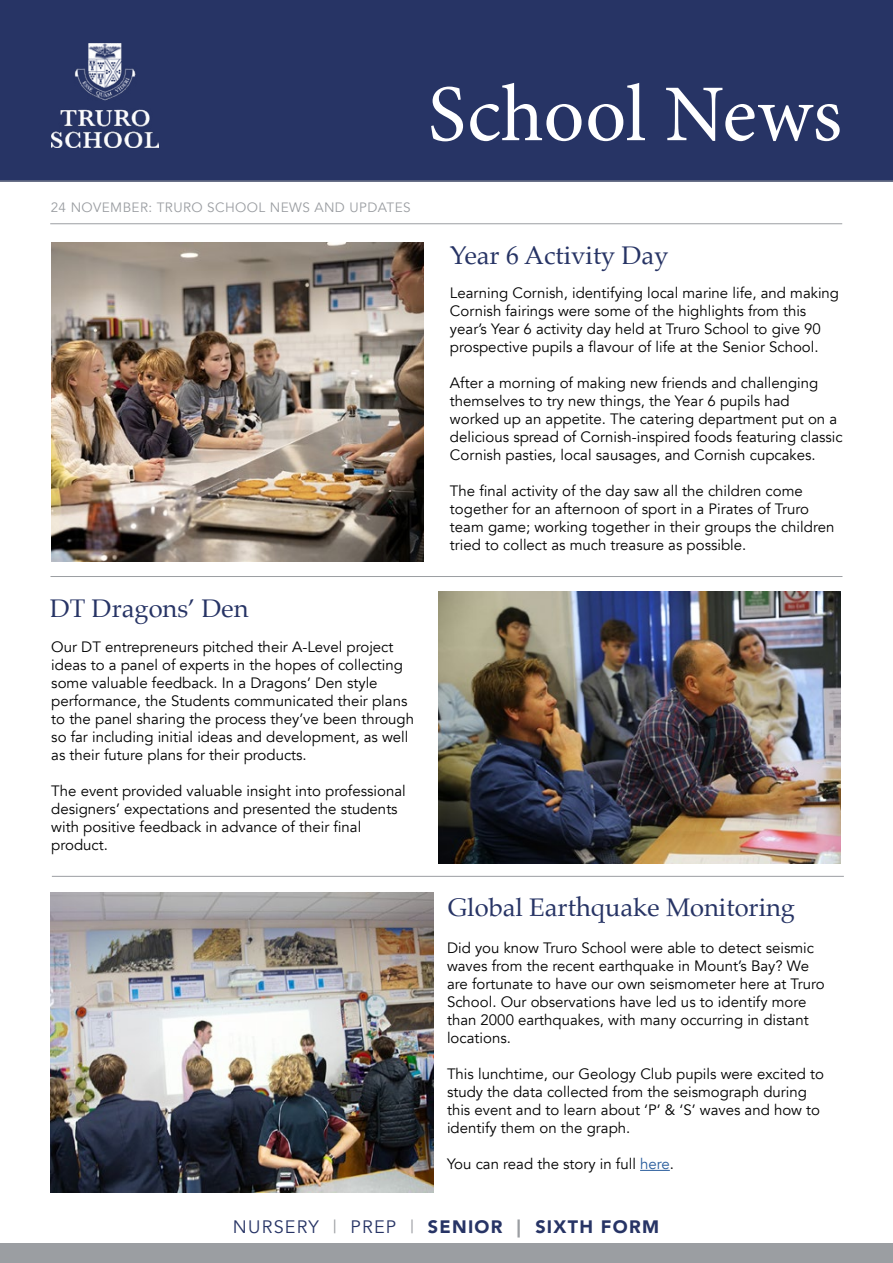
<style>
.page{position:relative;width:893px;height:1263px;background:#fff}
.page>*{position:absolute;margin:0;border:0;box-sizing:border-box;transform-origin:0 0}
.t1{font:80.55px "Minion Pro";color:#fff}
.t2{font:25.5px "Palatino";color:#273465}
.t3{font:900 18px "Avenir";letter-spacing:.07em;color:#273465}
.t4{font:15px/18px "Avenir";color:#000}
.t5{font:13.5px "Avenir";letter-spacing:.03em;color:#9b9ea2}
.s1{color:#275b9b}
.s2{font-weight:400}
.s3{font-weight:400;color:#9b9ea2}
.s4{color:#9b9ea2}
</style>
<div class="page">
<div style="left:0;top:1243px;width:893px;height:20px;background:#9b9ea2"></div>
<div style="left:0;top:0;width:893px;height:181px;background:#273465"></div>
<hr style="left:0;top:181px;width:893px;height:1px;background:#9b9ea2">
<img style="left:51px;top:43px;width:107px;height:105px">
<hr style="left:50px;top:223px;width:792px;height:1px;background:#9b9ea2">
<img style="left:438px;top:592px;width:403px;height:272px">
<hr style="left:50px;top:576px;width:792px;height:1px;background:#9b9ea2">
<img style="left:52px;top:243px;width:372px;height:318px">
<img style="left:50px;top:893px;width:383px;height:299px">
<hr style="left:52px;top:876px;width:792px;height:1px;background:#9b9ea2">
<hr style="left:640px;top:1170px;width:30px;height:1px;background:#275b9b">
<h1 class="t1" style="left:428px;top:60px;width:416px">School News</h1>
<p class="t5" style="left:51px;top:199px;width:361px">24 NOVEMBER: TRURO SCHOOL NEWS AND UPDATES</p>
<h2 class="t2" style="left:50px;top:587px;width:200px">DT Dragons’ Den</h2>
<p class="t4" style="left:51px;top:638px;width:364px">Our DT entrepreneurs pitched their A-Level project ideas to a panel of experts in the hopes of collecting some valuable feedback. In a Dragons’ Den style performance, the Students communicated their plans to the panel sharing the process they’ve been through so far including initial ideas and development, as well as their future plans for their products.</p>
<p class="t4" style="left:51px;top:782px;width:356px">The event provided valuable insight into professional designers’ expectations and presented the students with positive feedback in advance of their final product.</p>
<h2 class="t2" style="left:450px;top:234px;width:220px">Year 6 Activity Day</h2>
<p class="t4" style="left:450px;top:284px;width:391px">Learning Cornish, identifying local marine life, and making Cornish fairings were some of the highlights from this year’s Year 6 activity day held at Truro School to give 90 prospective pupils a flavour of life at the Senior School.</p>
<p class="t4" style="left:450px;top:374px;width:394px">After a morning of making new friends and challenging themselves to try new things, the Year 6 pupils had worked up an appetite. The catering department put on a delicious spread of Cornish-inspired foods featuring classic Cornish pasties, local sausages, and Cornish cupcakes.</p>
<p class="t4" style="left:450px;top:482px;width:386px">The final activity of the day saw all the children come together for an afternoon of sport in a Pirates of Truro team game; working together in their groups the children tried to collect as much treasure as possible.</p>
<h2 class="t2" style="left:448px;top:886px;width:349px">Global Earthquake Monitoring</h2>
<p class="t4" style="left:447px;top:939px;width:379px">Did you know Truro School were able to detect seismic waves from the recent earthquake in Mount’s Bay? We are fortunate to have our own seismometer here at Truro School. Our observations have led us to identify more than 2000 earthquakes, with many occurring in distant locations.</p>
<p class="t4" style="left:447px;top:1065px;width:378px">This lunchtime, our Geology Club pupils were excited to study the data collected from the seismograph during this event and to learn about ‘P’ &amp; ‘S’ waves and how to identify them on the graph.</p>
<p class="t4" style="left:447px;top:1155px;width:228px">You can read the story in full <span class="s1">here</span>.</p>
<p class="t3" style="left:233px;top:1211px;width:428px"><span class="s2">NURSERY</span> <span class="s3">|</span> <span class="s2">PREP</span> <span class="s3">|</span> SENIOR <span class="s4">|</span> SIXTH FORM</p>
</div>
